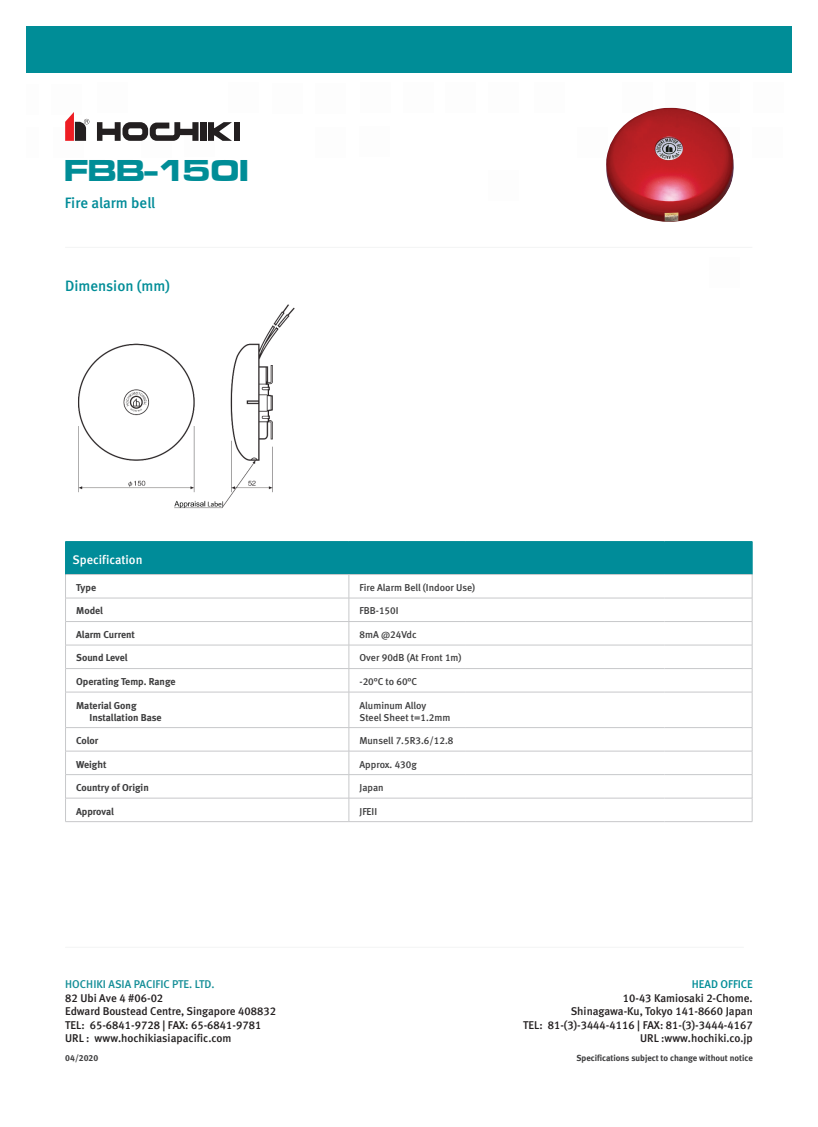
<style>
.page{position:relative;width:818px;height:1127px;background:#fff}
.page>*{position:absolute;margin:0;border:0;box-sizing:border-box;transform-origin:0 0}
.t1{font:31.25px "Microgramma D Bold Exte";color:#008d97}
.t2{font:15px "Meta Medium CELF";color:#008b98}
.t3{font:15px "Meta Medium CELF";color:#008d97}
.t4{font:12.5px "Meta Medium CELF";color:#fff}
.t5{font:11.25px/13.5px "Meta Medium CELF";color:#231f20;text-align:right}
.t6{font:11.25px/13.5px "Meta Medium CELF";color:#211e1e}
.t7{font:11.25px "Meta Medium CELF";color:#148e97}
.t8{font:11.25px "Meta Medium CELF";color:#008d97}
.t9{font:10px/12px "Meta Medium CELF";color:#3e3e3f}
.t10{font:10px/12px "Meta Bold CE Lf";color:#3e3e3f}
.t11{font:8.75px "Meta Bold CE Lf";color:#3e3e3f}
</style>
<div class="page">
<div style="left:26px;top:26px;width:766px;height:47px;background:#008d97"></div>
<svg style="left:65px;top:112px;width:24px;height:29px"></svg>
<svg style="left:97px;top:122px;width:101px;height:19px"></svg>
<div style="left:200px;top:122px;width:6px;height:19px;background:#231f20"></div>
<svg style="left:208px;top:122px;width:24px;height:19px"></svg>
<div style="left:234px;top:122px;width:6px;height:19px;background:#231f20"></div>
<svg style="left:66px;top:692px;width:686px;height:129px"></svg>
<svg style="left:65px;top:542px;width:688px;height:149px"></svg>
<hr style="left:65px;top:691px;width:284px;height:1px;background:#c7c8ca">
<hr style="left:65px;top:692px;width:1px;height:35px;background:#c7c8ca">
<hr style="left:349px;top:691px;width:117px;height:1px;background:#c7c8ca">
<hr style="left:349px;top:692px;width:1px;height:35px;background:#c7c8ca">
<hr style="left:466px;top:691px;width:198px;height:1px;background:#c7c8ca">
<hr style="left:664px;top:691px;width:88px;height:1px;background:#c7c8ca">
<hr style="left:752px;top:692px;width:1px;height:35px;background:#c7c8ca">
<hr style="left:65px;top:727px;width:284px;height:1px;background:#c7c8ca">
<hr style="left:349px;top:727px;width:117px;height:1px;background:#c7c8ca">
<hr style="left:466px;top:727px;width:198px;height:1px;background:#c7c8ca">
<hr style="left:664px;top:727px;width:88px;height:1px;background:#c7c8ca">
<hr style="left:65px;top:750px;width:284px;height:1px;background:#c7c8ca">
<hr style="left:349px;top:750px;width:117px;height:1px;background:#c7c8ca">
<hr style="left:466px;top:750px;width:198px;height:1px;background:#c7c8ca">
<hr style="left:664px;top:750px;width:88px;height:1px;background:#c7c8ca">
<hr style="left:65px;top:774px;width:284px;height:1px;background:#c7c8ca">
<hr style="left:349px;top:774px;width:117px;height:1px;background:#c7c8ca">
<hr style="left:466px;top:774px;width:198px;height:1px;background:#c7c8ca">
<hr style="left:664px;top:774px;width:88px;height:1px;background:#c7c8ca">
<hr style="left:65px;top:797px;width:284px;height:1px;background:#c7c8ca">
<svg style="left:65px;top:728px;width:1px;height:93px"></svg>
<hr style="left:349px;top:797px;width:117px;height:1px;background:#c7c8ca">
<svg style="left:349px;top:728px;width:1px;height:93px"></svg>
<hr style="left:466px;top:797px;width:198px;height:1px;background:#c7c8ca">
<hr style="left:664px;top:797px;width:88px;height:1px;background:#c7c8ca">
<svg style="left:752px;top:727px;width:1px;height:94px"></svg>
<hr style="left:65px;top:821px;width:284px;height:1px;background:#c7c8ca">
<hr style="left:349px;top:821px;width:117px;height:1px;background:#c7c8ca">
<hr style="left:466px;top:821px;width:198px;height:1px;background:#c7c8ca">
<hr style="left:664px;top:821px;width:88px;height:1px;background:#c7c8ca">
<hr style="left:65px;top:541px;width:284px;height:1px;background:#008d97">
<hr style="left:65px;top:541px;width:1px;height:33px;background:#008d97">
<hr style="left:349px;top:541px;width:117px;height:1px;background:#008d97">
<hr style="left:466px;top:541px;width:198px;height:1px;background:#008d97">
<hr style="left:664px;top:541px;width:88px;height:1px;background:#008d97">
<hr style="left:752px;top:541px;width:1px;height:33px;background:#008d97">
<img style="left:606px;top:108px;width:128px;height:114px">
<hr style="left:65px;top:946px;width:679px;height:1px;background:#f3f4f4">
<hr style="left:65px;top:247px;width:687px;height:1px;background:#f3f4f4">
<img style="left:78px;top:304px;width:217px;height:205px">
<h1 class="t1" style="left:64px;top:149px;width:186px">FBB-150I</h1>
<h2 class="t2" style="left:65px;top:193px;width:92px">Fire alarm bell</h2>
<h2 class="t3" style="left:65px;top:276px;width:106px">Dimension (mm)</h2>
<p class="t4" style="left:73px;top:551px;width:71px">Specification</p>
<p class="t10" style="left:76px;top:581px;width:21px">Type</p>
<p class="t9" style="left:359px;top:581px;width:117px">Fire Alarm Bell (Indoor Use)</p>
<p class="t10" style="left:76px;top:605px;width:28px">Model</p>
<p class="t9" style="left:359px;top:605px;width:41px">FBB-150I</p>
<p class="t10" style="left:76px;top:628px;width:60px">Alarm Current</p>
<p class="t9" style="left:359px;top:628px;width:59px">8mA @24Vdc</p>
<p class="t10" style="left:76px;top:652px;width:53px">Sound Level</p>
<p class="t9" style="left:359px;top:652px;width:104px">Over 90dB (At Front 1m)</p>
<p class="t10" style="left:76px;top:675px;width:101px">Operating Temp. Range</p>
<p class="t9" style="left:359px;top:675px;width:59px">-20°C to 60°C</p>
<p class="t10" style="left:90px;top:699px;width:73px;text-indent:-13px">Material Gong<br>Installation Base</p>
<p class="t9" style="left:359px;top:699px;width:92px">Aluminum Alloy<br>Steel Sheet t=1.2mm</p>
<p class="t10" style="left:76px;top:734px;width:24px">Color</p>
<p class="t9" style="left:359px;top:734px;width:95px">Munsell 7.5R3.6/12.8</p>
<p class="t10" style="left:76px;top:757px;width:32px">Weight</p>
<p class="t9" style="left:359px;top:758px;width:59px">Approx. 430g</p>
<p class="t10" style="left:76px;top:781px;width:74px">Country of Origin</p>
<p class="t9" style="left:359px;top:781px;width:26px">Japan</p>
<p class="t10" style="left:76px;top:804px;width:39px">Approval</p>
<p class="t9" style="left:359px;top:805px;width:19px">JFEII</p>
<p class="t7" style="left:65px;top:977px;width:151px">HOCHIKI ASIA PACIFIC PTE. LTD.</p>
<p class="t5" style="left:65px;top:990px;width:212px;text-align:left">82 Ubi Ave 4 #06-02<br>Edward Boustead Centre, Singapore 408832</p>
<p class="t6" style="left:65px;top:1017px;width:198px">TEL: 65-6841-9728 | FAX: 65-6841-9781<br>URL : www.hochikiasiapacific.com</p>
<p class="t11" style="left:65px;top:1051px;width:35px">04/2020</p>
<p class="t8" style="left:692px;top:977px;width:63px">HEAD OFFICE</p>
<p class="t5" style="left:523px;top:990px;width:231px">10-43 Kamiosaki 2-Chome.<br>Shinagawa-Ku, Tokyo 141-8660 Japan<br>TEL: 81-(3)-3444-4116 | FAX: 81-(3)-3444-4167<br>URL :www.hochiki.co.jp</p>
<p class="t11" style="left:576px;top:1051px;width:178px">Specifications subject to change without notice</p>
</div>
